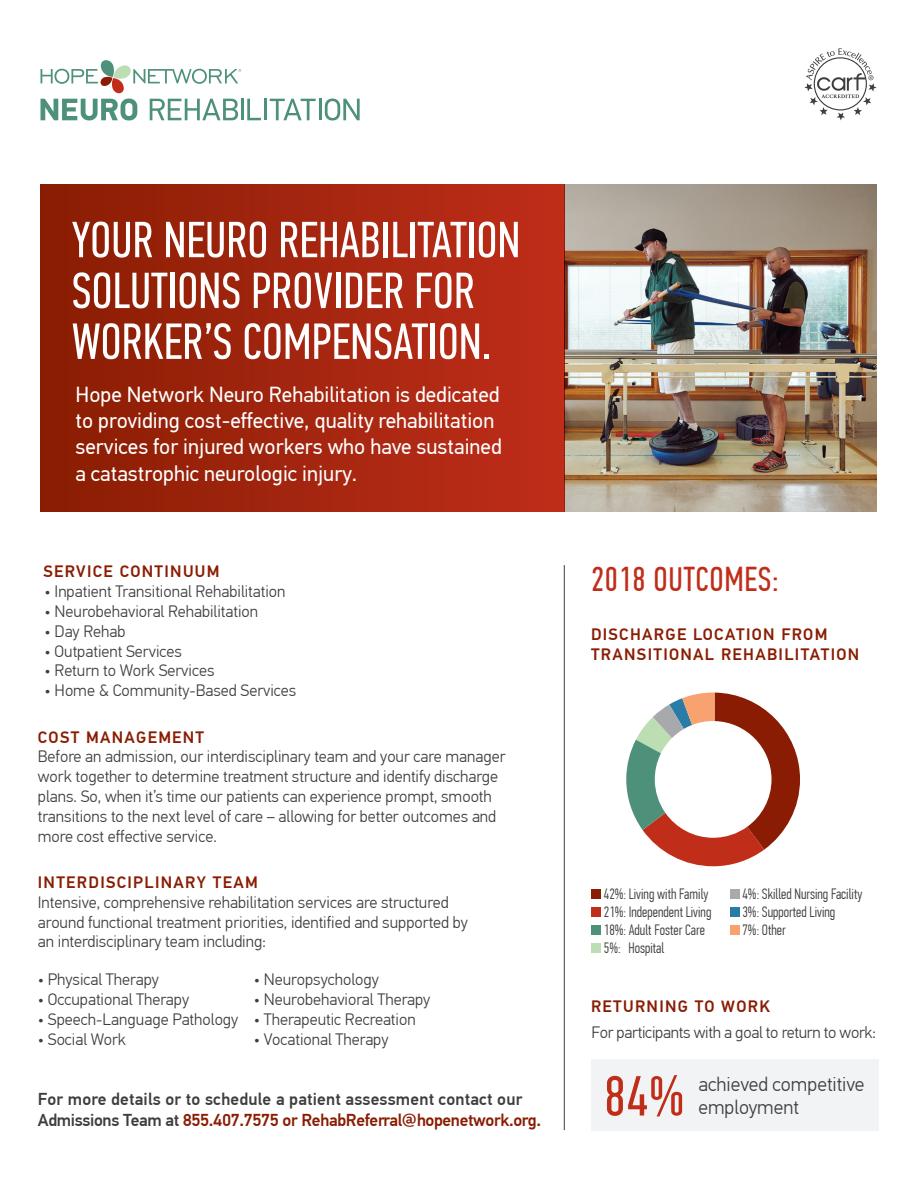
<style>
.page{position:relative;width:918px;height:1188px;background:#fff}
.page>*{position:absolute;margin:0;border:0;box-sizing:border-box;transform-origin:0 0}
.t1{font:56.55px "PF Din Text Comp Pro";color:#c02d19}
.t2{font:50.85px/50.8px "PF Din Text Comp Pro";color:#fff}
.t3{font:34.5px "PF Din Text Comp Pro";letter-spacing:.02em;color:#c02d19}
.t4{font:21.75px/26.1px "PF Din Text Pro";color:#fff}
.t5{font:300 19.95px "PF Din Text Pro";color:#3e3e3f}
.t6{font:500 17.25px/20.7px "PF Din Text Pro";letter-spacing:-.02em;color:#3e3e3f}
.t7{font:300 16.5px/19.8px "PF Din Text Pro";color:#3e3e3f}
.t8{font:500 16.5px/19.8px "PF Din Text Pro";letter-spacing:.08em;color:#891c02}
.t9{font:300 15px/18px "PF Din Text Comp Pro";color:#3e3e3f}
.s1{color:#891c02}
</style>
<div class="page">
<div style="left:40px;top:185px;width:524px;height:327px;background:linear-gradient(to right,#891d02,#bf2d1a)"></div>
<svg style="left:41px;top:60px;width:200px;height:33px"></svg>
<svg style="left:41px;top:99px;width:96px;height:22px"></svg>
<svg style="left:150px;top:99px;width:88px;height:21px"></svg>
<hr style="left:241px;top:99px;width:3px;height:21px;background:#4d917a">
<svg style="left:247px;top:99px;width:14px;height:21px"></svg>
<hr style="left:264px;top:99px;width:3px;height:21px;background:#4d917a">
<svg style="left:270px;top:99px;width:46px;height:21px"></svg>
<hr style="left:319px;top:99px;width:2px;height:21px;background:#4d917a">
<svg style="left:325px;top:99px;width:35px;height:22px"></svg>
<hr style="left:564px;top:565px;width:1px;height:565px;background:#3e3e3f">
<div style="left:591px;top:890px;width:10px;height:9px;background:#891c02"></div>
<div style="left:591px;top:908px;width:10px;height:9px;background:#c02d19"></div>
<div style="left:591px;top:926px;width:10px;height:9px;background:#4d917a"></div>
<div style="left:591px;top:943px;width:10px;height:10px;background:#bcdeb2"></div>
<div style="left:730px;top:890px;width:10px;height:9px;background:#a8a9ad"></div>
<div style="left:730px;top:908px;width:10px;height:9px;background:#287ca5"></div>
<div style="left:730px;top:926px;width:10px;height:9px;background:#f8a26f"></div>
<div style="left:591px;top:1059px;width:288px;height:71px;background:#f2f3f4"></div>
<svg style="left:626px;top:693px;width:174px;height:173px"></svg>
<svg style="left:804px;top:48px;width:73px;height:73px"></svg>
<img style="left:564px;top:185px;width:313px;height:327px">
<h2 class="t2" style="left:72px;top:215px;width:450px">YOUR NEURO REHABILITATION<br>SOLUTIONS PROVIDER FOR<br>WORKER’S COMPENSATION.</h2>
<h3 class="t4" style="left:76px;top:382px;width:428px">Hope Network Neuro Rehabilitation is dedicated to providing cost-effective, quality rehabilitation services for injured workers who have sustained a catastrophic neurologic injury.</h3>
<p class="t8" style="left:43px;top:562px;width:177px">SERVICE CONTINUUM</p>
<p class="t7" style="left:45px;top:582px;width:242px">• Inpatient Transitional Rehabilitation</p>
<p class="t7" style="left:45px;top:602px;width:215px">• Neurobehavioral Rehabilitation</p>
<p class="t7" style="left:45px;top:622px;width:82px">• Day Rehab</p>
<p class="t7" style="left:45px;top:641px;width:139px">• Outpatient Services</p>
<p class="t7" style="left:45px;top:661px;width:171px">• Return to Work Services</p>
<p class="t7" style="left:45px;top:681px;width:253px">• Home &amp; Community-Based Services</p>
<p class="t8" style="left:38px;top:727px;width:168px">COST MANAGEMENT</p>
<p class="t7" style="left:38px;top:747px;width:469px">Before an admission, our interdisciplinary team and your care manager work together to determine treatment structure and identify discharge plans. So, when it’s time our patients can experience prompt, smooth transitions to the next level of care – allowing for better outcomes and more cost effective service.</p>
<p class="t8" style="left:38px;top:873px;width:221px">INTERDISCIPLINARY TEAM</p>
<p class="t7" style="left:38px;top:892px;width:431px">Intensive, comprehensive rehabilitation services are structured around functional treatment priorities, identified and supported by an interdisciplinary team including:</p>
<p class="t7" style="left:38px;top:970px;width:123px">• Physical Therapy</p>
<p class="t7" style="left:254px;top:970px;width:127px">• Neuropsychology</p>
<p class="t7" style="left:38px;top:990px;width:153px">• Occupational Therapy</p>
<p class="t7" style="left:254px;top:990px;width:178px">• Neurobehavioral Therapy</p>
<p class="t7" style="left:38px;top:1009px;width:379px">• Speech-Language Pathology • Therapeutic Recreation</p>
<p class="t7" style="left:38px;top:1029px;width:90px">• Social Work</p>
<p class="t7" style="left:254px;top:1029px;width:136px">• Vocational Therapy</p>
<p class="t6" style="left:38px;top:1089px;width:505px">For more details or to schedule a patient assessment contact our<br>Admissions Team at <span class="s1">855.407.7575 or RehabReferral@hopenetwork.org.</span></p>
<h3 class="t3" style="left:591px;top:559px;width:189px">2018 OUTCOMES:</h3>
<p class="t8" style="left:591px;top:625px;width:270px">DISCHARGE LOCATION FROM<br>TRANSITIONAL REHABILITATION</p>
<p class="t9" style="left:604px;top:885px;width:109px">42%: Living with Family<br>21%: Independent Living<br>18%: Adult Foster Care<br>5%: Hospital</p>
<p class="t9" style="left:742px;top:885px;width:121px">4%: Skilled Nursing Facility<br>3%: Supported Living<br>7%: Other</p>
<p class="t8" style="left:591px;top:997px;width:181px">RETURNING TO WORK</p>
<p class="t7" style="left:591px;top:1023px;width:286px">For participants with a goal to return to work:</p>
<h1 class="t1" style="left:604px;top:1064px;width:81px">84%</h1>
<p class="t5" style="left:698px;top:1072px;width:168px">achieved competitive</p>
<p class="t5" style="left:698px;top:1096px;width:102px">employment</p>
</div>
